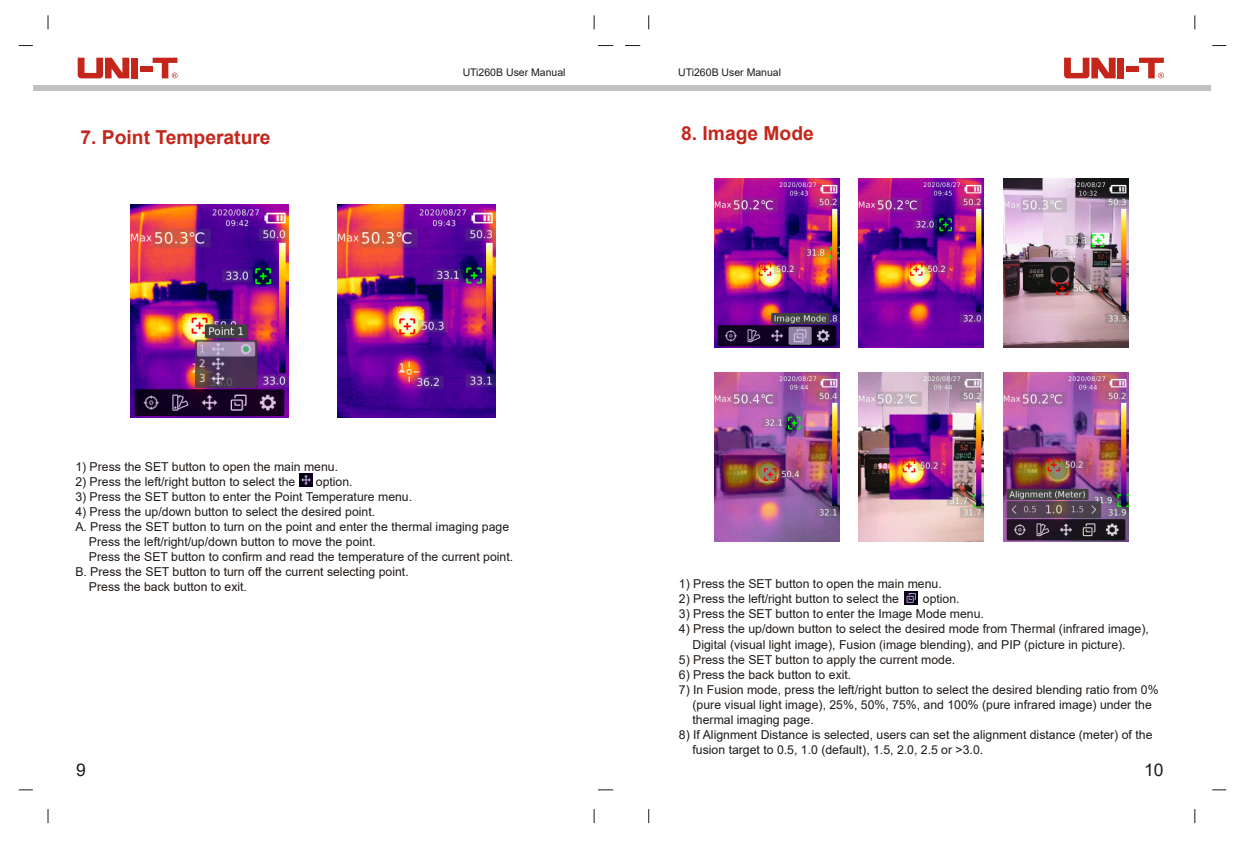
<style>
.page{position:relative;width:1240px;height:842px;background:#fff}
.page>*{position:absolute;margin:0;border:0;box-sizing:border-box;transform-origin:0 0}
.t1{font:700 19.25px "Arial";color:#c4261c}
.t2{font:17.5px "Arial";color:#1f1a17}
.t3{font:12.25px/15px "Arial";color:#1f1a17}
.t4{font:10.5px "Arial";color:#1f1a17}
</style>
<div class="page">
<img style="left:130px;top:204px;width:159px;height:214px">
<img style="left:337px;top:204px;width:158px;height:214px">
<svg style="left:47px;top:15px;width:1px;height:14px"></svg>
<svg style="left:593px;top:15px;width:1px;height:14px"></svg>
<svg style="left:648px;top:15px;width:1px;height:14px"></svg>
<svg style="left:19px;top:45px;width:14px;height:1px"></svg>
<svg style="left:1212px;top:45px;width:13px;height:1px"></svg>
<svg style="left:598px;top:45px;width:15px;height:1px"></svg>
<div style="left:33px;top:85px;width:1176px;height:6px;background:#c2c2c2"></div>
<svg style="left:153px;top:58px;width:24px;height:20px"></svg>
<div style="left:131px;top:58px;width:7px;height:20px;background:#c4261c"></div>
<div style="left:140px;top:66px;width:13px;height:6px;background:#c4261c"></div>
<svg style="left:78px;top:58px;width:51px;height:20px"></svg>
<svg style="left:1138px;top:58px;width:25px;height:20px"></svg>
<div style="left:1117px;top:58px;width:6px;height:20px;background:#c4261c"></div>
<div style="left:1125px;top:66px;width:13px;height:6px;background:#c4261c"></div>
<svg style="left:1064px;top:58px;width:51px;height:20px"></svg>
<svg style="left:625px;top:45px;width:15px;height:1px"></svg>
<svg style="left:47px;top:809px;width:1px;height:14px"></svg>
<svg style="left:593px;top:809px;width:1px;height:14px"></svg>
<svg style="left:648px;top:809px;width:1px;height:14px"></svg>
<svg style="left:19px;top:789px;width:14px;height:1px"></svg>
<svg style="left:1212px;top:789px;width:13px;height:1px"></svg>
<svg style="left:598px;top:789px;width:15px;height:1px"></svg>
<img style="left:904px;top:591px;width:13px;height:13px">
<svg style="left:300px;top:474px;width:12px;height:12px"></svg>
<img style="left:714px;top:179px;width:125px;height:169px">
<img style="left:858px;top:179px;width:125px;height:169px">
<img style="left:1003px;top:179px;width:125px;height:169px">
<img style="left:714px;top:373px;width:125px;height:168px">
<img style="left:858px;top:373px;width:125px;height:168px">
<img style="left:1003px;top:373px;width:125px;height:168px">
<h1 class="t1" style="left:80px;top:130px;width:192px">7. Point Temperature</h1>
<p class="t4" style="left:462px;top:69px;width:104px">UTi260B User Manual</p>
<p class="t4" style="left:678px;top:69px;width:104px">UTi260B User Manual</p>
<h1 class="t1" style="left:681px;top:126px;width:134px">8. Image Mode</h1>
<p class="t3" style="left:75px;top:460px;width:264px">1) Press the SET button to open the main menu.</p>
<p class="t3" style="left:75px;top:475px;width:221px">2) Press the left/right button to select the</p>
<p class="t3" style="left:316px;top:475px;width:38px">option.</p>
<p class="t3" style="left:75px;top:490px;width:338px">3) Press the SET button to enter the Point Temperature menu.</p>
<p class="t3" style="left:75px;top:505px;width:301px">4) Press the up/down button to select the desired point.</p>
<p class="t3" style="left:75px;top:520px;width:435px">A. Press the SET button to turn on the point and enter the thermal imaging page</p>
<p class="t3" style="left:89px;top:535px;width:288px">Press the left/right/up/down button to move the point.</p>
<p class="t3" style="left:89px;top:550px;width:425px">Press the SET button to confirm and read the temperature of the current point.</p>
<p class="t3" style="left:75px;top:565px;width:335px">B. Press the SET button to turn off the current selecting point.</p>
<p class="t3" style="left:89px;top:580px;width:159px">Press the back button to exit.</p>
<p class="t3" style="left:678px;top:577px;width:264px">1) Press the SET button to open the main menu.</p>
<p class="t3" style="left:678px;top:592px;width:221px">2) Press the left/right button to select the</p>
<p class="t3" style="left:922px;top:592px;width:38px">option.</p>
<p class="t3" style="left:678px;top:608px;width:306px">3) Press the SET button to enter the Image Mode menu.</p>
<p class="t3" style="left:692px;top:623px;width:457px;text-indent:-14px">4) Press the up/down button to select the desired mode from Thermal (infrared image),<br>Digital (visual light image), Fusion (image blending), and PIP (picture in picture).</p>
<p class="t3" style="left:678px;top:653px;width:278px">5) Press the SET button to apply the current mode.</p>
<p class="t3" style="left:678px;top:668px;width:174px">6) Press the back button to exit.</p>
<p class="t3" style="left:692px;top:683px;width:467px;text-indent:-14px">7) In Fusion mode, press the left/right button to select the desired blending ratio from 0% (pure visual light image), 25%, 50%, 75%, and 100% (pure infrared image) under the thermal imaging page.</p>
<p class="t3" style="left:692px;top:728px;width:461px;text-indent:-14px">8) If Alignment Distance is selected, users can set the alignment distance (meter) of the fusion target to 0.5, 1.0 (default), 1.5, 2.0, 2.5 or &gt;3.0.</p>
<h2 class="t2" style="left:76px;top:763px;width:11px">9</h2>
<h2 class="t2" style="left:1143px;top:763px;width:21px">10</h2>
</div>
